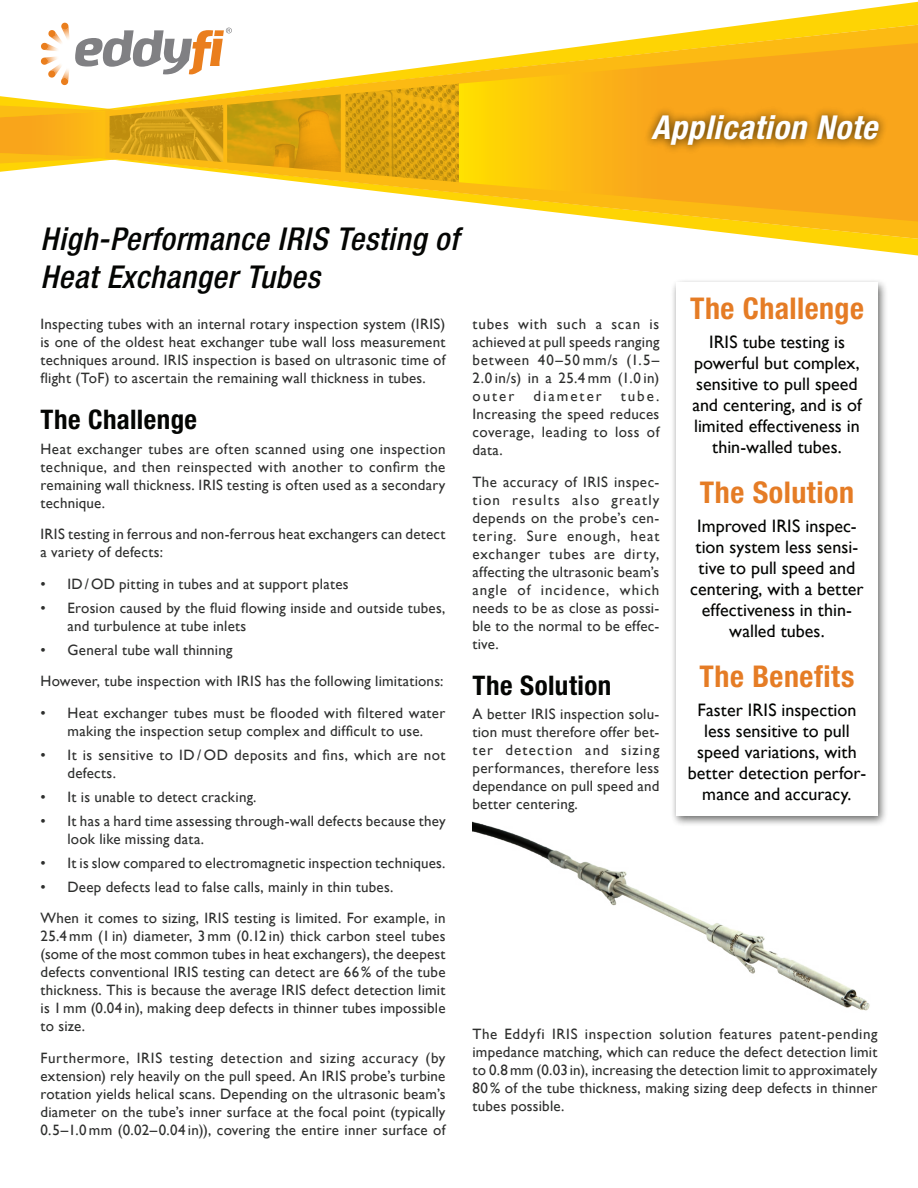
<style>
.page{position:relative;width:918px;height:1188px;background:#fff}
.page>*{position:absolute;margin:0;border:0;box-sizing:border-box;transform-origin:0 0}
.t1{font:italic 700 condensed 33px "Helvetica Neue LT Std";letter-spacing:.02em;color:#fff}
.t2{font:italic 500 condensed 31.5px/37.8px "Helvetica Neue LT Std";letter-spacing:.02em;color:#040503}
.t3{font:700 condensed 30px "Helvetica Neue LT Std";letter-spacing:.02em;color:#e57c25}
.t4{font:700 condensed 27px "Helvetica Neue LT Std";letter-spacing:.015em;color:#040503}
.t5{font:18px/21px "Gill Sans";color:#040503;text-align:center}
.t6{font:15px/18px "Gill Sans";letter-spacing:.015em;color:#2e2f2e;text-align:justify}
.t7{font:15px "Gill Sans";letter-spacing:.135em;color:#2e2f2e}
</style>
<div class="page">
<svg style="left:0;top:96px;width:84px;height:10px"></svg>
<svg style="left:780px;top:239px;width:138px;height:17px"></svg>
<svg style="left:743px;top:2px;width:175px;height:23px"></svg>
<svg style="left:0;top:106px;width:105px;height:66px;background:#fbbc2a"></svg>
<svg style="left:105px;top:25px;width:813px;height:214px"></svg>
<svg style="left:459px;top:43px;width:459px;height:178px;background:#fbb81f"></svg>
<img style="left:345px;top:84px;width:114px;height:98px">
<svg style="left:110px;top:105px;width:113px;height:57px;background:#d7a319"></svg>
<svg style="left:227px;top:94px;width:114px;height:78px;background:#dba10e"></svg>
<svg style="left:41px;top:22px;width:191px;height:63px"></svg>
<img style="left:472px;top:822px;width:398px;height:189px">
<div style="left:643px;top:106px;width:245px;height:49px;background:#040503;opacity:.75"></div>
<div style="left:670px;top:278px;width:218px;height:550px;background:#040503;opacity:.6"></div>
<div style="left:676px;top:282px;width:202px;height:533px;background:#fff"></div>
<h1 class="t1" style="left:651px;top:108px;width:227px">Application Note</h1>
<h2 class="t2" style="left:40px;top:220px;width:420px">High-Performance IRIS Testing of<br>Heat Exchanger Tubes</h2>
<p class="t6" style="left:40px;top:315px;width:407px">Inspecting tubes with an internal rotary inspection system (IRIS) is one of the oldest heat exchanger tube wall loss measurement techniques around. IRIS inspection is based on ultrasonic time of flight (ToF) to ascertain the remaining wall thickness in tubes.</p>
<h3 class="t4" style="left:40px;top:403px;width:158px">The Challenge</h3>
<p class="t6" style="left:40px;top:440px;width:407px">Heat exchanger tubes are often scanned using one inspection technique, and then reinspected with another to confirm the remaining wall thickness. IRIS testing is often used as a secondary technique.</p>
<p class="t6" style="left:40px;top:526px;width:406px">IRIS testing in ferrous and non-ferrous heat exchangers can detect a variety of defects:</p>
<p class="t6" style="left:40px;top:575px;width:310px">• ID/OD pitting in tubes and at support plates</p>
<p class="t6" style="left:68px;top:599px;width:380px;text-indent:-27px">• Erosion caused by the fluid flowing inside and outside tubes, and turbulence at tube inlets</p>
<p class="t6" style="left:40px;top:634px;width:405px;line-height:31.5px">• General tube wall thinning<br>However, tube inspection with IRIS has the following limitations:</p>
<p class="t6" style="left:40px;top:704px;width:406px;text-align:center">• Heat exchanger tubes must be flooded with filtered water making the inspection setup complex and difficult to use.</p>
<p class="t6" style="left:68px;top:746px;width:380px;text-indent:-27px">• It is sensitive to ID / OD deposits and fins, which are not defects.</p>
<p class="t6" style="left:41px;top:788px;width:217px">• It is unable to detect cracking.</p>
<p class="t6" style="left:68px;top:812px;width:380px;text-indent:-27px">• It has a hard time assessing through-wall defects because they look like missing data.</p>
<p class="t6" style="left:41px;top:854px;width:407px">• It is slow compared to electromagnetic inspection techniques.</p>
<p class="t6" style="left:41px;top:871px;width:406px;line-height:31.5px">• Deep defects lead to false calls, mainly in thin tubes.<br>When it comes to sizing, IRIS testing is limited. For example, in</p>
<p class="t6" style="left:41px;top:928px;width:407px">25.4mm (1 in) diameter, 3mm (0.12 in) thick carbon steel tubes (some of the most common tubes in heat exchangers), the deepest defects conventional IRIS testing can detect are 66% of the tube thickness. This is because the average IRIS defect detection limit is 1mm (0.04 in), making deep defects in thinner tubes impossible to size.</p>
<p class="t6" style="left:41px;top:1049px;width:407px">Furthermore, IRIS testing detection and sizing accuracy (by extension) rely heavily on the pull speed. An IRIS probe’s turbine rotation yields helical scans. Depending on the ultrasonic beam’s diameter on the tube’s inner surface at the focal point (typically 0.5–1.0mm (0.02–0.04 in)), covering the entire inner surface of</p>
<p class="t6" style="left:472px;top:315px;width:188px">tubes with such a scan is achieved at pull speeds ranging between 40–50 mm/s (1.5– 2.0 in/s) in a 25.4 mm (1.0 in) outer</p>
<p class="t6" style="left:472px;top:387px;width:188px;text-indent:148px">tube.<br>Increasing the speed reduces coverage, leading to loss of data.</p>
<p class="t6" style="left:472px;top:473px;width:188px">The accuracy of IRIS inspec&shy;tion results also greatly depends on the probe’s cen&shy;tering. Sure enough, heat exchanger tubes are dirty, affecting the ultrasonic beam’s angle of incidence, which needs to be as close as possi&shy;ble to the normal to be effec&shy;tive.</p>
<h3 class="t4" style="left:472px;top:669px;width:140px">The Solution</h3>
<p class="t6" style="left:472px;top:706px;width:188px">A better IRIS inspection solu&shy;tion must therefore offer bet&shy;ter detection and sizing performances, therefore less dependance on pull speed and better centering.</p>
<p class="t7" style="left:533px;top:387px;width:70px">diameter</p>
<h3 class="t3" style="left:690px;top:290px;width:175px">The Challenge</h3>
<p class="t5" style="left:692px;top:332px;width:171px">IRIS tube testing is powerful but complex, sensitive to pull speed and centering, and is of limited effectiveness in thin-walled tubes.</p>
<h3 class="t3" style="left:700px;top:474px;width:156px">The Solution</h3>
<p class="t5" style="left:690px;top:516px;width:175px">Improved IRIS inspec&shy;tion system less sensi&shy;tive to pull speed and centering, with a better effectiveness in thin&shy;walled tubes.</p>
<h3 class="t3" style="left:700px;top:658px;width:156px">The Benefits</h3>
<p class="t5" style="left:688px;top:700px;width:180px">Faster IRIS inspection less sensitive to pull speed variations, with better detection perfor&shy;mance and accuracy.</p>
<p class="t6" style="left:472px;top:1025px;width:407px">The Eddyfi IRIS inspection solution features patent-pending impedance matching, which can reduce the defect detection limit to 0.8mm (0.03 in), increasing the detection limit to approximately 80% of the tube thickness, making sizing deep defects in thinner tubes possible.</p>
</div>
